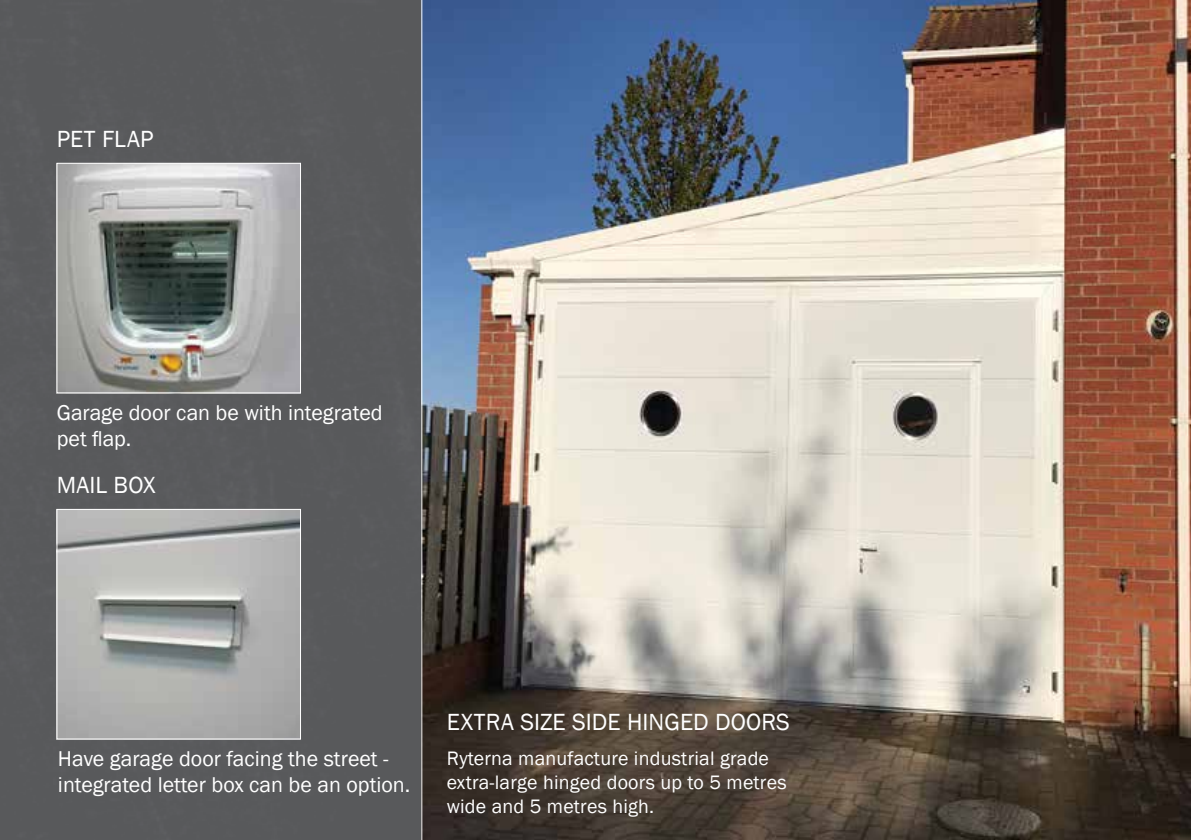
<style>
.page{position:relative;width:1191px;height:840px;background:#fff}
.page>*{position:absolute;margin:0;border:0;box-sizing:border-box;transform-origin:0 0}
.t1{font:24px "Franklin Gothic";letter-spacing:.005em;color:#fff}
.t2{font:22px/26px "Franklin Gothic";color:#fff}
.t3{font:20px/24px "Franklin Gothic";letter-spacing:.01em;color:#fff}
</style>
<div class="page">
<div style="left:0;top:0;width:421px;height:839px;background:#58595b"></div>
<img style="left:59px;top:511px;width:240px;height:225px">
<div style="left:57px;top:509px;width:244px;height:229px;border:1px solid #fff"></div>
<img style="left:59px;top:165px;width:240px;height:226px">
<div style="left:57px;top:163px;width:244px;height:230px;border:1px solid #fff"></div>
<img style="left:421px;top:0;width:770px;height:839px">
<p class="t1" style="left:57px;top:124px;width:98px">PET FLAP</p>
<p class="t2" style="left:57px;top:399px;width:327px">Garage door can be with integrated pet flap.</p>
<p class="t1" style="left:57px;top:470px;width:100px">MAIL BOX</p>
<p class="t1" style="left:447px;top:707px;width:345px">EXTRA SIZE SIDE HINGED DOORS</p>
<p class="t2" style="left:58px;top:745px;width:354px">Have garage door facing the street - integrated letter box can be an option.</p>
<p class="t3" style="left:447px;top:746px;width:341px">Ryterna manufacture industrial grade extra-large hinged doors up to 5 metres wide and 5 metres high.</p>
</div>
